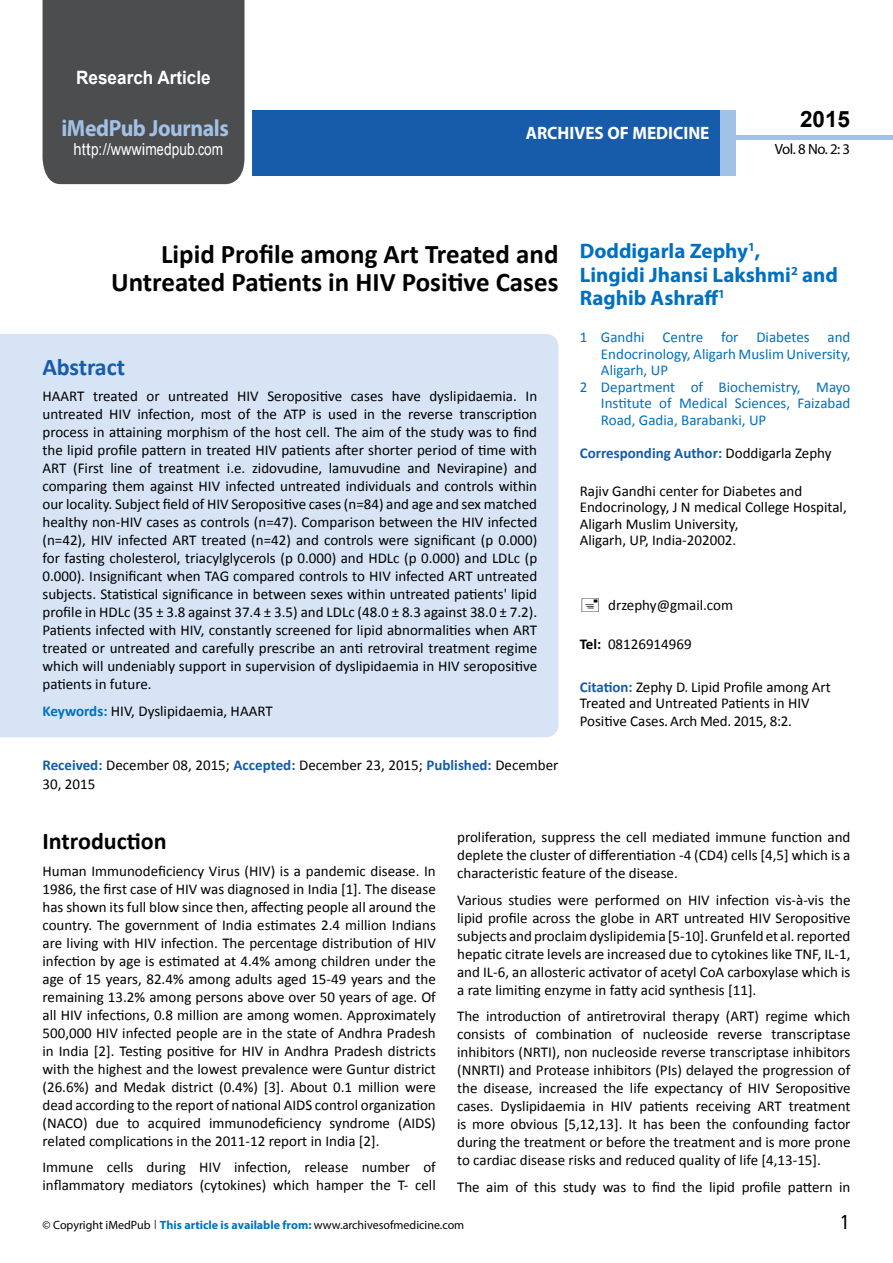
<style>
.page{position:relative;width:893px;height:1263px;background:#fff}
.page>*{position:absolute;margin:0;border:0;box-sizing:border-box;transform-origin:0 0}
.t1{font:700 27px/28.5px "Calibri";color:#000;text-align:right}
.t2{font:25.5px "Tunga";color:#000}
.t3{font:700 24px "Calibri";color:#000}
.t4{font:700 24px "Calibri";letter-spacing:-.005em;color:#165caa}
.t5{font:700 23.4px "Myriad Pro";letter-spacing:-.02em;color:#a1c1e6;scale:.93 1}
.t6{font:700 22.5px "Arial";color:#000}
.t7{font:700 21px/23.1px "Myriad Pro";color:#0070c0}
.t8{font:700 18.45px "Arial";color:#fff;scale:.93 1}
.t9{font:700 18px "Myriad Pro";color:#fff;scale:.96 1}
.t10{font:16.5px "Arial";letter-spacing:.005em;color:#fff;scale:.89 1}
.t11{font:15px/18px "Calibri";color:#000;text-align:justify}
.t12{font:15px "Calibri";color:#0070c0}
.t13{font:700 15px "Calibri";color:#165caa}
.t14{font:14.85px "Myriad Pro";color:#000}
.t15{font:12px "Myriad Pro";color:#000}
.s1{font-family:"Calibri"}
.s2{font-weight:700;color:#0070c0}
.s3{font-weight:700;color:#155ba9}
.s4{font-weight:400;color:#000}
.s5{font-weight:700}
.s6{font-weight:700;color:#165caa}
.s7{font-family:"Myriad Pro"}
.s8{font-family:"Tunga"}
.s9{font-weight:700;color:#0072bc}
</style>
<div class="page">
<div style="left:252px;top:110px;width:469px;height:66px;background:#165caa"></div>
<div style="left:720px;top:110px;width:16px;height:66px;background:#a1c1e6"></div>
<div style="left:43px;top:0;width:201px;height:184px;background:#4c4d4f"></div>
<div style="left:736px;top:135px;width:157px;height:5px;background:#a1c1e6"></div>
<div style="left:0;top:334px;width:558px;height:403px;background:#d6e4f5"></div>
<p class="t8" style="left:76px;top:65px;width:146px">Research Article</p>
<h3 class="t5" style="left:61px;top:113px;width:181px">iMedPub Journals</h3>
<p class="t10" style="left:74px;top:139px;width:170px">http://wwwimedpub<span class="s1">.</span>com</p>
<p class="t9" style="left:526px;top:121px;width:193px">ARCHIVES OF MEDICINE</p>
<h3 class="t6" style="left:800px;top:104px;width:52px">2015</h3>
<p class="t14" style="left:775px;top:140px;width:77px">Vol. 8 No. 2: 3</p>
<h1 class="t1" style="left:111px;top:240px;width:449px">Lipid Profile among Art Treated and<br>Untreated Patients in HIV Positive Cases</h1>
<h3 class="t4" style="left:43px;top:351px;width:84px">Abstract</h3>
<p class="t11" style="left:43px;top:387px;width:496px">HAART treated or untreated HIV Seropositive cases have dyslipidaemia. In untreated HIV infection, most of the ATP is used in the reverse transcription process in attaining morphism of the host cell. The aim of the study was to find the lipid profile pattern in treated HIV patients after shorter period of time with ART (First line of treatment i.e. zidovudine, lamuvudine and Nevirapine) and comparing them against HIV infected untreated individuals and controls within our locality. Subject field of HIV Seropositive cases (n=84) and age and sex matched healthy non-HIV cases as controls (n=47). Comparison between the HIV infected (n=42), HIV infected ART treated (n=42) and controls were significant (p 0.000) for fasting cholesterol, triacylglycerols (p 0.000) and HDLc (p 0.000) and LDLc (p 0.000). Insignificant when TAG compared controls to HIV infected ART untreated subjects. Statistical significance in between sexes within untreated patients' lipid profile in HDLc (35 ± 3.8 against 37.4 ± 3.5) and LDLc (48.0 ± 8.3 against 38.0 ± 7.2).<br>Patients infected with HIV, constantly screened for lipid abnormalities when ART treated or untreated and carefully prescribe an anti retroviral treatment regime which will undeniably support in supervision of dyslipidaemia in HIV seropositive patients in future.</p>
<p class="t11" style="left:43px;top:702px;width:232px"><span class="s2">Keywords:</span> HIV, Dyslipidaemia, HAART</p>
<p class="t11" style="left:43px;top:755px;width:517px;line-height:18.8px"><span class="s3">Received:</span> December 08, 2015; <span class="s3">Accepted:</span> December 23, 2015; <span class="s3">Published:</span> December<br>30, 2015</p>
<h3 class="t7" style="left:580px;top:239px;width:260px">Doddigarla Zephy<sup>1</sup>,<br>Lingidi Jhansi Lakshmi<sup>2</sup> and<br>Raghib Ashraff<sup>1</sup></h3>
<p class="t12" style="left:580px;top:328px;width:272px">1 Gandhi Centre for Diabetes and</p>
<p class="t12" style="left:601px;top:344px;width:251px">Endocrinology, Aligarh Muslim University,</p>
<p class="t12" style="left:601px;top:361px;width:69px">Aligarh, UP</p>
<p class="t12" style="left:580px;top:377px;width:272px">2 Department of Biochemistry, Mayo</p>
<p class="t12" style="left:601px;top:394px;width:251px">Institute of Medical Sciences, Faizabad</p>
<p class="t12" style="left:601px;top:410px;width:167px">Road, Gadia, Barabanki, UP</p>
<p class="t13" style="left:580px;top:443px;width:253px">Corresponding Author: <span class="s4">Doddigarla Zephy</span></p>
<p class="t11" style="left:580px;top:482px;width:269px;line-height:16.5px;text-align:left">Rajiv Gandhi center for Diabetes and Endocrinology, J N medical College Hospital, Aligarh Muslim University,<br>Aligarh, UP, India-202002.</p>
<p class="t11" style="left:608px;top:596px;width:126px">drzephy@gmail.com</p>
<p class="t11" style="left:580px;top:635px;width:113px"><span class="s5">Tel:</span> 08126914969</p>
<p class="t11" style="left:580px;top:678px;width:253px;line-height:17px;text-align:left"><span class="s6">Citation:</span> Zephy D. Lipid Profile among Art<br>Treated and Untreated Patients in HIV<br>Positive Cases<span class="s7">.</span> Arch Med. 2015, 8:2.</p>
<h3 class="t3" style="left:43px;top:826px;width:126px">Introduction</h3>
<p class="t11" style="left:43px;top:862px;width:395px">Human Immunodeficiency Virus (HIV) is a pandemic disease. In 1986, the first case of HIV was diagnosed in India [1]. The disease has shown its full blow since then, affecting people all around the country. The government of India estimates 2.4 million Indians are living with HIV infection. The percentage distribution of HIV infection by age is estimated at 4.4% among children under the age of 15 years, 82.4% among adults aged 15-49 years and the remaining 13.2% among persons above over 50 years of age. Of all HIV infections, 0.8 million are among women. Approximately 500,000 HIV infected people are in the state of Andhra Pradesh in India [2]. Testing positive for HIV in Andhra Pradesh districts with the highest and the lowest prevalence were Guntur district (26.6%) and Medak district (0.4%) [3]. About 0.1 million were dead according to the report of national AIDS control organization (NACO) due to acquired immunodeficiency syndrome (AIDS) related complications in the 2011-12 report in India [2].</p>
<p class="t11" style="left:43px;top:1158px;width:395px">Immune cells during HIV infection, release number of inflammatory mediators (cytokines) which hamper the T- cell</p>
<p class="t11" style="left:457px;top:828px;width:395px">proliferation, suppress the cell mediated immune function and deplete the cluster of differentiation -4 (CD4) cells [4,5] which is a characteristic feature of the disease.</p>
<p class="t11" style="left:457px;top:891px;width:395px">Various studies were performed on HIV infection vis-à-vis the lipid profile across the globe in ART untreated HIV Seropositive subjects and proclaim dyslipidemia [5-10]. Grunfeld et al. reported hepatic citrate levels are increased due to cytokines like TNF, IL-1, and IL-6, an allosteric activator of acetyl CoA carboxylase which is a rate limiting enzyme in fatty acid synthesis [11].</p>
<p class="t11" style="left:457px;top:1007px;width:395px">The introduction of antiretroviral therapy (ART) regime which consists of combination of nucleoside reverse transcriptase inhibitors (NRTI), non nucleoside reverse transcriptase inhibitors (NNRTI) and Protease inhibitors (PIs) delayed the progression of the disease, increased the life expectancy of HIV Seropositive cases. Dyslipidaemia in HIV patients receiving ART treatment is more obvious [5,12,13]. It has been the confounding factor during the treatment or before the treatment and is more prone to cardiac disease risks and reduced quality of life [4,13-15].</p>
<p class="t11" style="left:457px;top:1178px;width:395px">The aim of this study was to find the lipid profile pattern in</p>
<p class="t15" style="left:43px;top:1217px;width:423px">© Copyright iMedPub <span class="s8">|</span> <span class="s9">This article is available from:</span> www.archivesofmedicine.com</p>
<h2 class="t2" style="left:841px;top:1205px;width:9px">1</h2>
</div>
